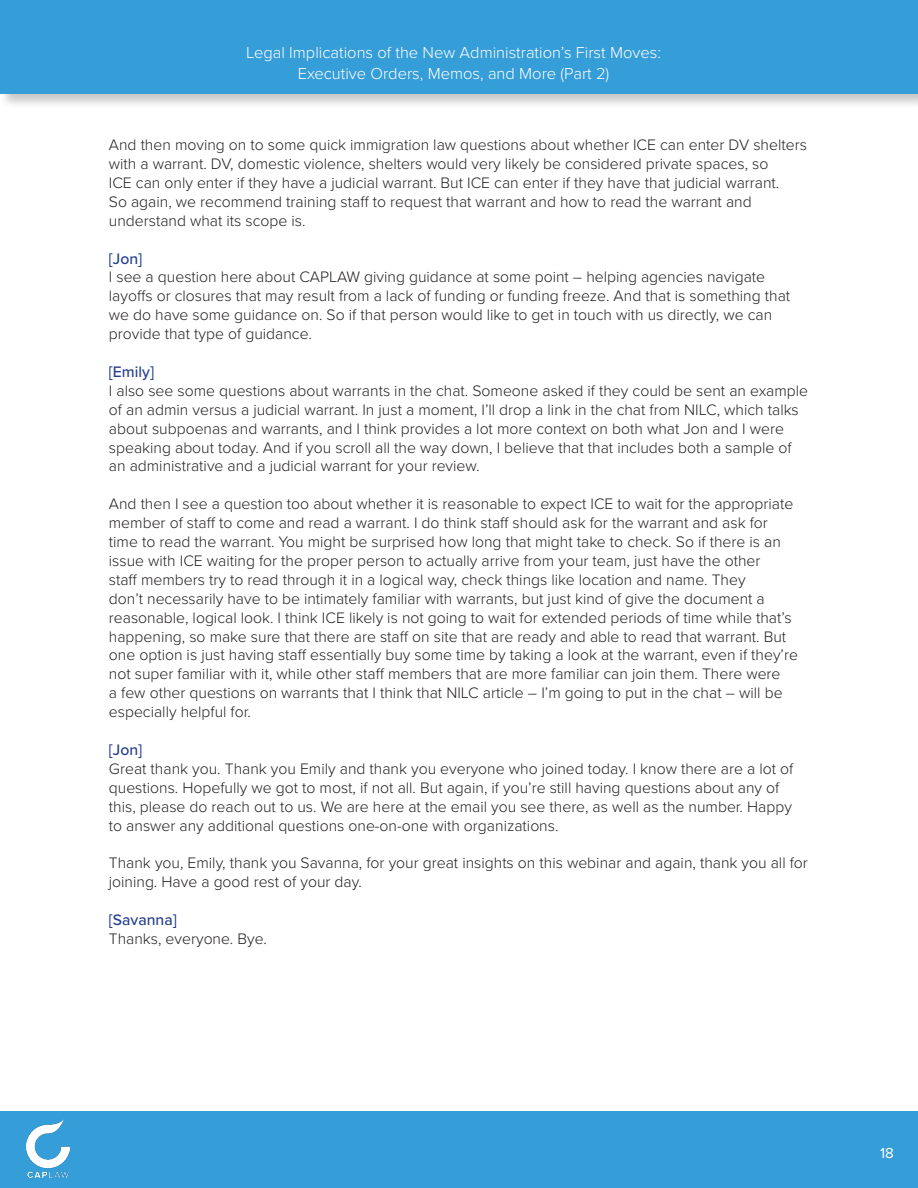
<style>
.page{position:relative;width:918px;height:1188px;background:#fff}
.page>*{position:absolute;margin:0;border:0;box-sizing:border-box;transform-origin:0 0}
.t1{font:300 16.5px/21px "Proxima Nova";color:#fff;text-align:center}
.t2{font:300 15.75px/18.9px "Proxima Nova";color:#231f20}
.t3{font:500 15.75px "Proxima Nova";color:#253f8e}
.t4{font:15px "Proxima Nova";color:#fff}
</style>
<div class="page">
<div style="left:0;top:1112px;width:918px;height:76px;background:#359dd8"></div>
<img style="left:26px;top:1119px;width:44px;height:60px">
<div style="left:0;top:0;width:918px;height:109px;background:#231f20;opacity:.25"></div>
<div style="left:0;top:0;width:918px;height:94px;background:#359dd8"></div>
<p class="t1" style="left:246px;top:41px;width:416px">Legal Implications of the New Administration’s First Moves:<br>Executive Orders, Memos, and More (Part 2)</p>
<p class="t2" style="left:109px;top:135px;width:700px">And then moving on to some quick immigration law questions about whether ICE can enter DV shelters with a warrant. DV, domestic violence, shelters would very likely be considered private spaces, so<br>ICE can only enter if they have a judicial warrant. But ICE can enter if they have that judicial warrant.<br>So again, we recommend training staff to request that warrant and how to read the warrant and understand what its scope is.</p>
<p class="t3" style="left:109px;top:247px;width:35px">[Jon]</p>
<p class="t2" style="left:109px;top:267px;width:683px">I see a question here about CAPLAW giving guidance at some point – helping agencies navigate layoffs or closures that may result from a lack of funding or funding freeze. And that is something that we do have some guidance on. So if that person would like to get in touch with us directly, we can provide that type of guidance.</p>
<p class="t3" style="left:109px;top:360px;width:47px">[Emily]</p>
<p class="t2" style="left:109px;top:380px;width:701px">I also see some questions about warrants in the chat. Someone asked if they could be sent an example of an admin versus a judicial warrant. In just a moment, I’ll drop a link in the chat from NILC, which talks about subpoenas and warrants, and I think provides a lot more context on both what Jon and I were speaking about today. And if you scroll all the way down, I believe that that includes both a sample of an administrative and a judicial warrant for your review.</p>
<p class="t2" style="left:109px;top:494px;width:691px">And then I see a question too about whether it is reasonable to expect ICE to wait for the appropriate member of staff to come and read a warrant. I do think staff should ask for the warrant and ask for time to read the warrant. You might be surprised how long that might take to check. So if there is an issue with ICE waiting for the proper person to actually arrive from your team, just have the other<br>staff members try to read through it in a logical way, check things like location and name. They<br>don’t necessarily have to be intimately familiar with warrants, but just kind of give the document a reasonable, logical look. I think ICE likely is not going to wait for extended periods of time while that’s happening, so make sure that there are staff on site that are ready and able to read that warrant. But one option is just having staff essentially buy some time by taking a look at the warrant, even if they’re not super familiar with it, while other staff members that are more familiar can join them. There were<br>a few other questions on warrants that I think that NILC article – I’m going to put in the chat – will be especially helpful for.</p>
<p class="t3" style="left:109px;top:738px;width:35px">[Jon]</p>
<p class="t2" style="left:109px;top:758px;width:686px">Great thank you. Thank you Emily and thank you everyone who joined today. I know there are a lot of questions. Hopefully we got to most, if not all. But again, if you’re still having questions about any of this, please do reach out to us. We are here at the email you see there, as well as the number. Happy to answer any additional questions one-on-one with organizations.</p>
<p class="t2" style="left:109px;top:853px;width:701px">Thank you, Emily, thank you Savanna, for your great insights on this webinar and again, thank you all for joining. Have a good rest of your day.</p>
<p class="t3" style="left:109px;top:908px;width:69px">[Savanna]</p>
<p class="t2" style="left:109px;top:928px;width:160px">Thanks, everyone. Bye.</p>
<p class="t4" style="left:880px;top:1142px;width:15px">18</p>
</div>
